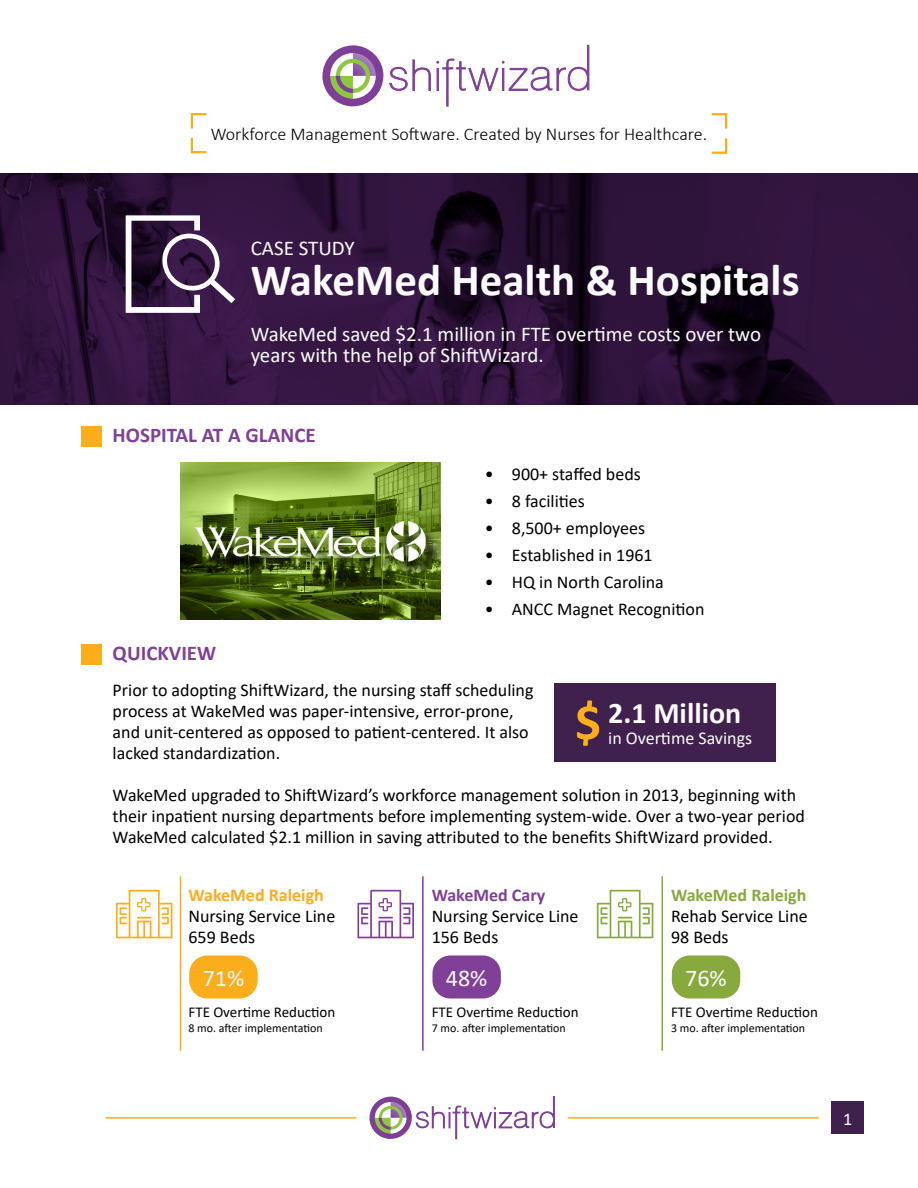
<style>
.page{position:relative;width:918px;height:1188px;background:#fff}
.page>*{position:absolute;margin:0;border:0;box-sizing:border-box;transform-origin:0 0}
.t1{font:700 52.5px "Calibri";color:#fbad1b}
.t2{font:700 45px "Calibri";color:#fbfbfb}
.t3{font:700 30px "Calibri";color:#fbfbfb}
.t4{font:24px "Calibri";color:#fbfbfb}
.t5{font:21px/21px "Calibri";color:#fbfbfb}
.t6{font:700 21px "Calibri";color:#804097}
.t7{font:18px/21px "Calibri";color:#000}
.t8{font:300 18px "Calibri";color:#000}
.t9{font:18px "Calibri";color:#fbfbfb}
.t10{font:700 18px "Calibri";color:#fbad1b}
.t11{font:700 18px "Calibri";color:#87a93e}
.t12{font:700 18px "Calibri";color:#804097}
.t13{font:15px "Calibri";color:#000}
.t14{font:12px "Calibri";color:#000}
</style>
<div class="page">
<svg style="left:0;top:173px;width:918px;height:231px;background:#2c1239"></svg>
<svg style="left:389px;top:45px;width:200px;height:62px"></svg>
<svg style="left:323px;top:45px;width:60px;height:61px"></svg>
<svg style="left:711px;top:113px;width:17px;height:41px"></svg>
<svg style="left:190px;top:113px;width:17px;height:41px"></svg>
<img style="left:180px;top:463px;width:261px;height:156px">
<div style="left:198px;top:524px;width:246px;height:55px;background:#000;opacity:.9"></div>
<img style="left:193px;top:520px;width:235px;height:42px">
<svg style="left:126px;top:215px;width:109px;height:98px"></svg>
<div style="left:81px;top:426px;width:20px;height:20px;background:#fbad1b"></div>
<div style="left:81px;top:644px;width:20px;height:20px;background:#fbad1b"></div>
<div style="left:832px;top:1102px;width:32px;height:32px;background:#40204c"></div>
<svg style="left:370px;top:1096px;width:185px;height:43px"></svg>
<hr style="left:568px;top:1117px;width:251px;height:2px;background:#fbad1b">
<hr style="left:106px;top:1117px;width:250px;height:2px;background:#fbad1b">
<div style="left:555px;top:683px;width:221px;height:79px;background:#40204c"></div>
<div style="left:189px;top:955px;width:69px;height:44px;background:#fbad1b;border-radius:18px"></div>
<div style="left:432px;top:955px;width:69px;height:44px;background:#804097;border-radius:18px"></div>
<div style="left:672px;top:955px;width:68px;height:44px;background:#87a93e;border-radius:18px"></div>
<svg style="left:116px;top:890px;width:56px;height:48px"></svg>
<svg style="left:357px;top:890px;width:57px;height:48px"></svg>
<svg style="left:597px;top:890px;width:56px;height:48px"></svg>
<hr style="left:180px;top:876px;width:1px;height:175px;background:#fbad1b">
<hr style="left:422px;top:876px;width:2px;height:175px;background:#804097">
<hr style="left:661px;top:876px;width:2px;height:175px;background:#87a93e">
<p class="t8" style="left:211px;top:123px;width:498px">Workforce Management Software. Created by Nurses for Healthcare.</p>
<p class="t5" style="left:251px;top:237px;width:105px">CASE STUDY</p>
<h2 class="t2" style="left:251px;top:249px;width:550px">WakeMed Health &amp; Hospitals</h2>
<p class="t5" style="left:251px;top:323px;width:512px">WakeMed saved $2.1 million in FTE overtime costs over two years with the help of ShiftWizard.</p>
<p class="t6" style="left:113px;top:420px;width:205px">HOSPITAL AT A GLANCE</p>
<p class="t6" style="left:113px;top:638px;width:105px">QUICKVIEW</p>
<p class="t7" style="left:485px;top:463px;width:158px">• 900+ staffed beds</p>
<p class="t7" style="left:485px;top:490px;width:101px">• 8 facilities</p>
<p class="t7" style="left:485px;top:517px;width:162px">• 8,500+ employees</p>
<p class="t7" style="left:485px;top:544px;width:169px">• Established in 1961</p>
<p class="t7" style="left:485px;top:571px;width:181px">• HQ in North Carolina</p>
<p class="t7" style="left:485px;top:598px;width:221px">• ANCC Magnet Recognition</p>
<p class="t7" style="left:113px;top:679px;width:422px">Prior to adopting ShiftWizard, the nursing staff scheduling process at WakeMed was paper-intensive, error-prone, and unit-centered as opposed to patient-centered. It also lacked standardization.</p>
<p class="t7" style="left:113px;top:784px;width:694px">WakeMed upgraded to ShiftWizard’s workforce management solution in 2013, beginning with their inpatient nursing departments before implementing system-wide. Over a two-year period<br>WakeMed calculated $2.1 million in saving attributed to the benefits ShiftWizard provided.</p>
<h1 class="t1" style="left:575px;top:685px;width:28px">$</h1>
<h3 class="t3" style="left:608px;top:691px;width:135px">2.1 Million</h3>
<p class="t9" style="left:608px;top:726px;width:146px">in Overtime Savings</p>
<p class="t10" style="left:188px;top:883px;width:137px">WakeMed Raleigh</p>
<p class="t7" style="left:188px;top:905px;width:148px">Nursing Service Line<br>659 Beds</p>
<p class="t12" style="left:432px;top:883px;width:115px">WakeMed Cary</p>
<p class="t7" style="left:432px;top:905px;width:148px">Nursing Service Line<br>156 Beds</p>
<p class="t11" style="left:671px;top:883px;width:137px">WakeMed Raleigh</p>
<p class="t7" style="left:671px;top:905px;width:138px">Rehab Service Line<br>98 Beds</p>
<h3 class="t4" style="left:203px;top:961px;width:43px">71%</h3>
<h3 class="t4" style="left:446px;top:961px;width:43px">48%</h3>
<h3 class="t4" style="left:685px;top:961px;width:43px">76%</h3>
<p class="t13" style="left:188px;top:1001px;width:148px">FTE Overtime Reduction</p>
<p class="t14" style="left:188px;top:1019px;width:136px">8 mo. after implementation</p>
<p class="t13" style="left:432px;top:1001px;width:148px">FTE Overtime Reduction</p>
<p class="t14" style="left:432px;top:1019px;width:136px">7 mo. after implementation</p>
<p class="t13" style="left:671px;top:1001px;width:148px">FTE Overtime Reduction</p>
<p class="t14" style="left:671px;top:1019px;width:136px">3 mo. after implementation</p>
<p class="t9" style="left:843px;top:1106px;width:11px">1</p>
</div>
